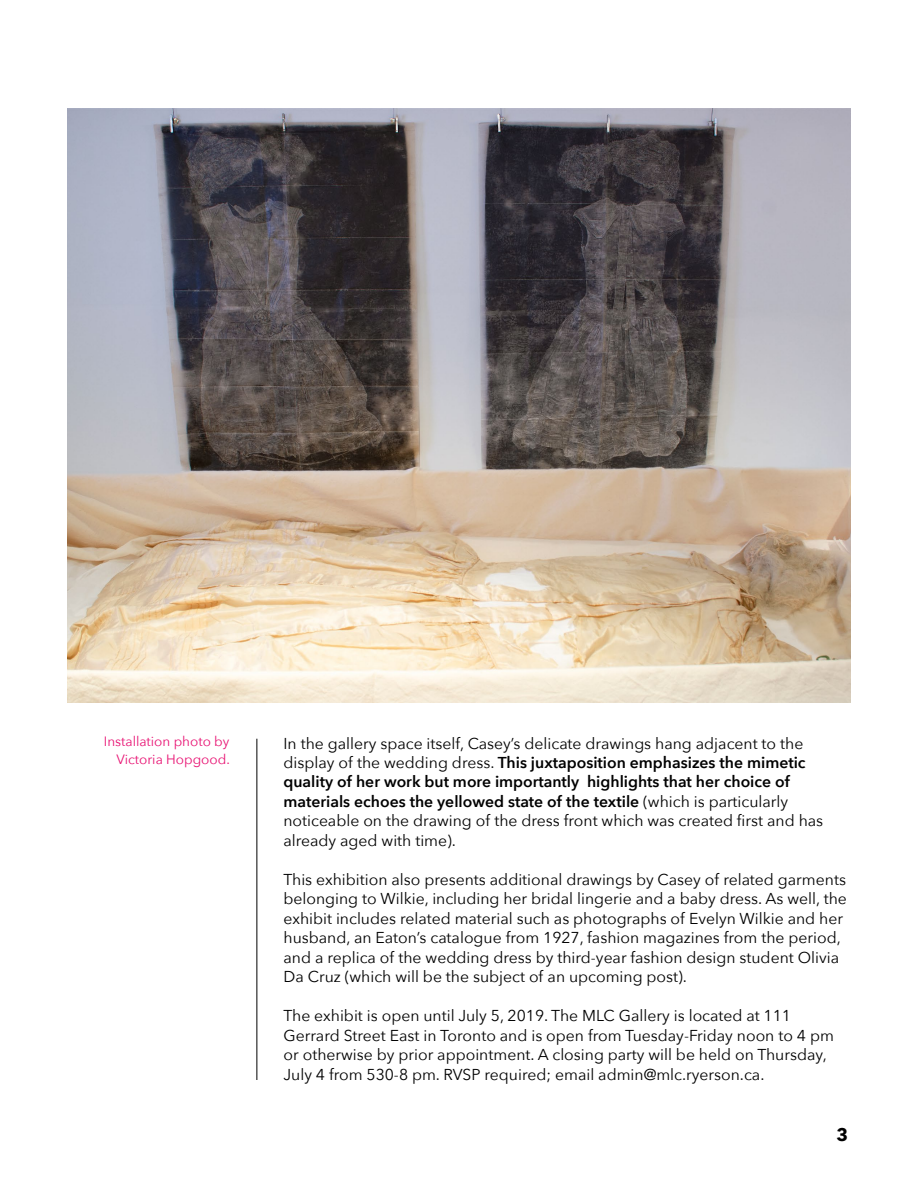
<style>
.page{position:relative;width:918px;height:1188px;background:#fff}
.page>*{position:absolute;margin:0;border:0;box-sizing:border-box;transform-origin:0 0}
.t1{font:700 18px "Avenir Next";color:#000}
.t2{font:15.75px/19.5px "Avenir Next";color:#000}
.t3{font:600 15.75px/19.5px "Avenir Next";color:#000}
.t4{font:13.5px/17.2px "Avenir Next";color:#e81273;text-align:right}
.s1{font-weight:400}
</style>
<div class="page">
<hr style="left:256px;top:739px;width:1px;height:341px;background:#000">
<img style="left:68px;top:108px;width:782px;height:594px">
<p class="t4" style="left:104px;top:732px;width:128px">Installation photo by<br>Victoria Hopgood.</p>
<p class="t3" style="left:284px;top:733px;width:524px"><span class="s1">In the gallery space itself, Casey’s delicate drawings hang adjacent to the display of the wedding dress.</span> This juxtaposition emphasizes the mimetic quality of her work but more importantly highlights that her choice of materials echoes the yellowed state of the textile <span class="s1">(which is particularly</span></p>
<p class="t2" style="left:284px;top:811px;width:541px">noticeable on the drawing of the dress front which was created first and has</p>
<p class="t2" style="left:284px;top:830px;width:174px">already aged with time).</p>
<p class="t2" style="left:284px;top:869px;width:565px">This exhibition also presents additional drawings by Casey of related garments belonging to Wilkie, including her bridal lingerie and a baby dress. As well, the exhibit includes related material such as photographs of Evelyn Wilkie and her husband, an Eaton’s catalogue from 1927, fashion magazines from the period, and a replica of the wedding dress by third-year fashion design student Olivia Da Cruz (which will be the subject of an upcoming post).</p>
<p class="t2" style="left:284px;top:1006px;width:552px">The exhibit is open until July 5, 2019. The MLC Gallery is located at 111<br>Gerrard Street East in Toronto and is open from Tuesday-Friday noon to 4 pm or otherwise by prior appointment. A closing party will be held on Thursday, July 4 from 530-8 pm. RVSP required; email admin@mlc.ryerson.ca.</p>
<p class="t1" style="left:836px;top:1119px;width:13px">3</p>
</div>
